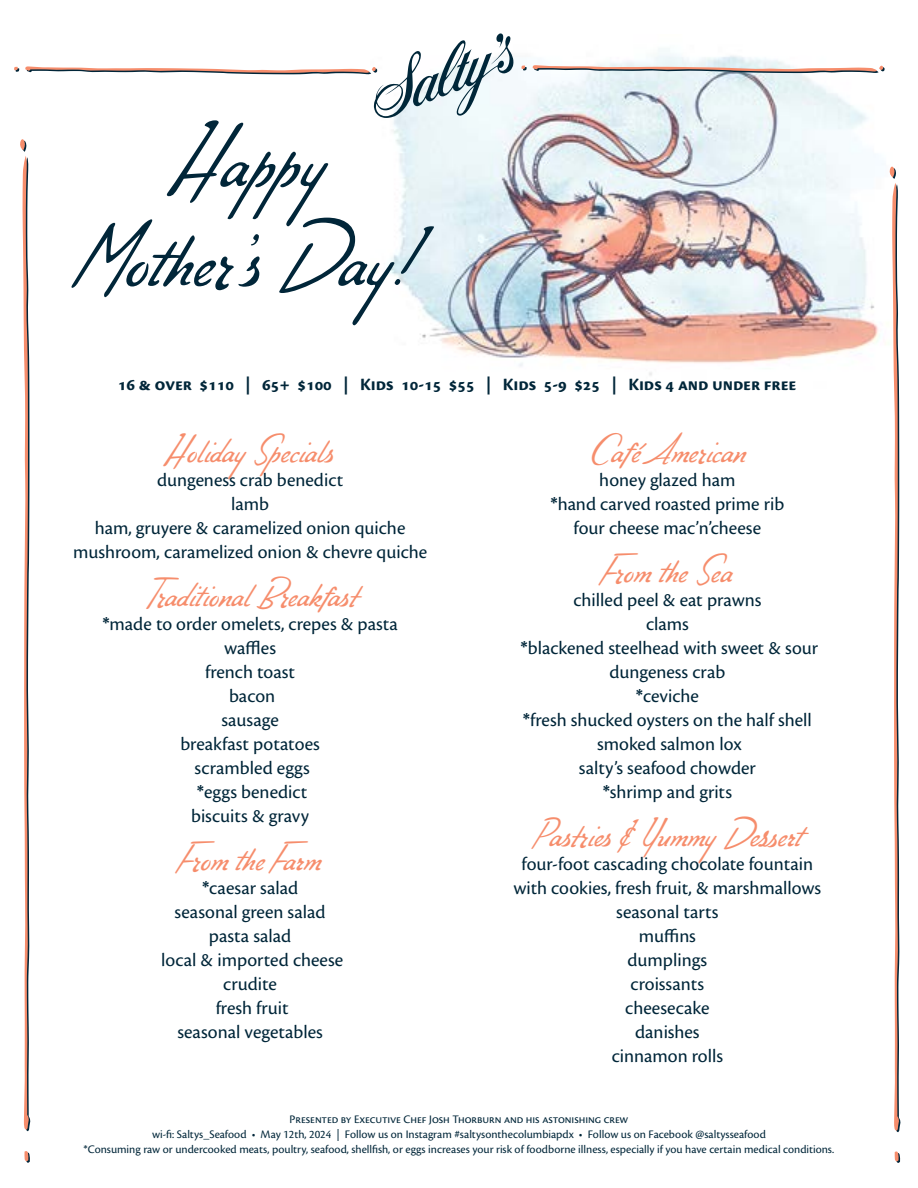
<style>
.page{position:relative;width:918px;height:1188px;background:#fff}
.page>*{position:absolute;margin:0;border:0;box-sizing:border-box;transform-origin:0 0}
.t1{font:82.5px/99px "Compliments";color:#012639;text-align:center}
.t2{font:36px "Compliments";color:#f68d6c}
.t3{font:19.5px/24px "Cronos Pro";color:#012639;text-align:center}
.t4{font:700 18px "Cronos Pro";color:#012639}
.t5{font:12px/15px "Cronos Pro";letter-spacing:-.005em;color:#012639;text-align:center}
.s1{font-weight:600}
</style>
<div class="page">
<img style="left:387px;top:48px;width:493px;height:328px">
<svg style="left:20px;top:139px;width:11px;height:992px"></svg>
<svg style="left:24px;top:1151px;width:6px;height:12px"></svg>
<svg style="left:533px;top:65px;width:352px;height:8px"></svg>
<svg style="left:521px;top:65px;width:6px;height:6px"></svg>
<svg style="left:14px;top:67px;width:5px;height:5px"></svg>
<svg style="left:889px;top:166px;width:12px;height:966px"></svg>
<svg style="left:895px;top:1151px;width:5px;height:12px"></svg>
<svg style="left:25px;top:33px;width:489px;height:85px"></svg>
<h1 class="t1" style="left:74px;top:108px;width:353px">Happy<br>Mother’s Day!</h1>
<p class="t4" style="left:118px;top:374px;width:680px">16 &amp; over $110 | 65+ $100 | Kids 10-15 $55 | Kids 5-9 $25 | Kids 4 and under free</p>
<h2 class="t2" style="left:167px;top:428px;width:166px">Holiday Specials</h2>
<p class="t3" style="left:73px;top:468px;width:356px">dungeness crab benedict<br>lamb<br>ham, gruyere &amp; caramelized onion quiche mushroom, caramelized onion &amp; chevre quiche</p>
<h2 class="t2" style="left:143px;top:572px;width:216px">Traditional Breakfast</h2>
<p class="t3" style="left:102px;top:612px;width:297px"><span class="s1">*</span>made to order omelets, crepes &amp; pasta waffles<br>french toast<br>bacon<br>sausage<br>breakfast potatoes<br>scrambled eggs<br><span class="s1">*</span>eggs benedict<br>biscuits &amp; gravy</p>
<h2 class="t2" style="left:179px;top:836px;width:143px">From the Farm</h2>
<p class="t3" style="left:161px;top:876px;width:184px"><span class="s1">*</span>caesar salad<br>seasonal green salad pasta salad<br>local &amp; imported cheese crudite<br>fresh fruit<br>seasonal vegetables</p>
<h2 class="t2" style="left:589px;top:428px;width:159px">Café American</h2>
<p class="t3" style="left:550px;top:468px;width:235px">honey glazed ham<br><span class="s1">*</span>hand carved roasted prime rib four cheese mac’n’cheese</p>
<h2 class="t2" style="left:602px;top:548px;width:131px">From the Sea</h2>
<p class="t3" style="left:521px;top:588px;width:299px">chilled peel &amp; eat prawns<br>clams<br><span class="s1">*</span>blackened steelhead with sweet &amp; sour dungeness crab<br><span class="s1">*</span>ceviche<br><span class="s1">*</span>fresh shucked oysters on the half shell smoked salmon lox<br>salty’s seafood chowder<br><span class="s1">*</span>shrimp and grits</p>
<h2 class="t2" style="left:532px;top:812px;width:273px">Pastries &amp; Yummy Dessert</h2>
<p class="t3" style="left:513px;top:852px;width:309px">four-foot cascading chocolate fountain with cookies, fresh fruit, &amp; marshmallows seasonal tarts<br>muffins<br>dumplings<br>croissants<br>cheesecake<br>danishes<br>cinnamon rolls</p>
<p class="t5" style="left:84px;top:1112px;width:752px">Presented by Executive Chef Josh Thorburn and his astonishing crew<br>wi-fi: Saltys_Seafood • May 12th, 2024 | Follow us on Instagram #saltysonthecolumbiapdx • Follow us on Facebook @saltysseafood<br>*Consuming raw or undercooked meats, poultry, seafood, shellfish, or eggs increases your risk of foodborne illness, especially if you have certain medical conditions.</p>
</div>
